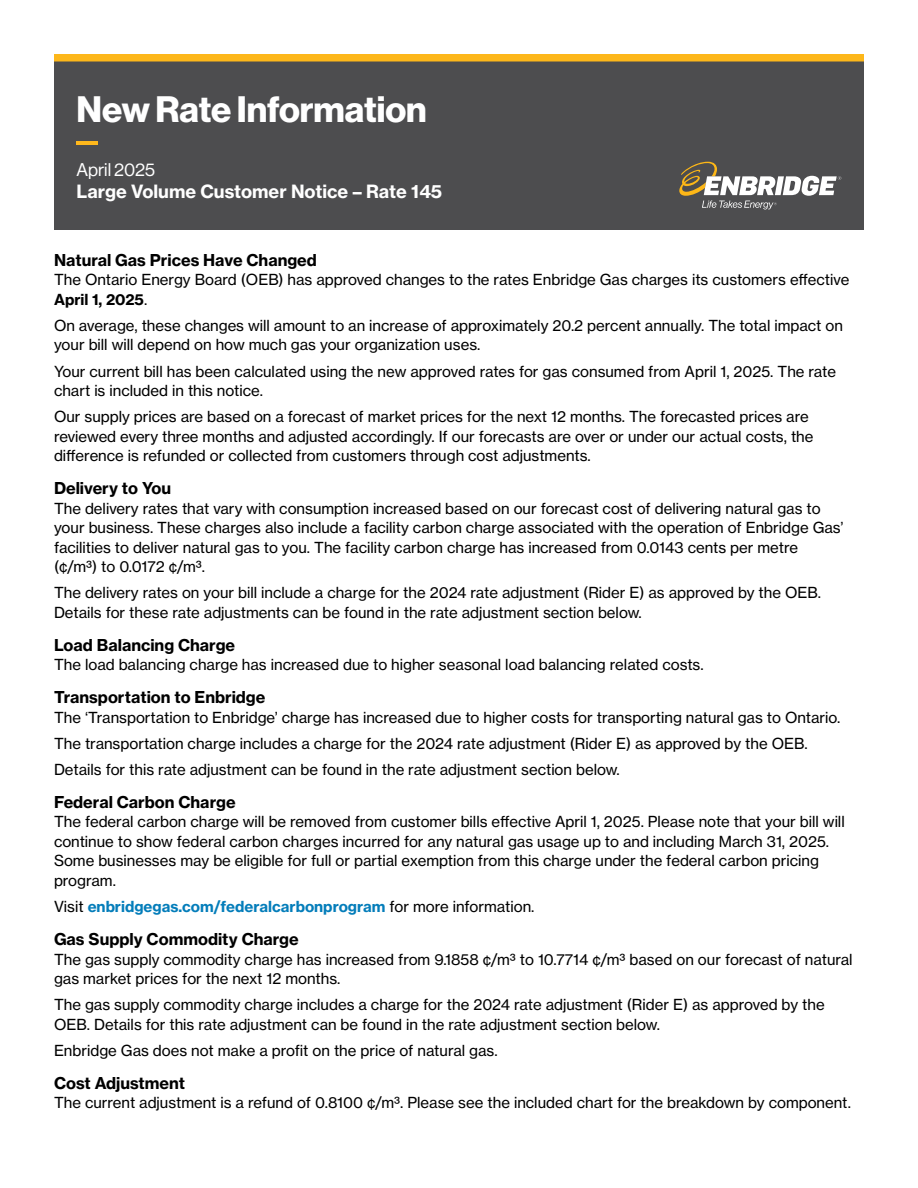
<style>
.page{position:relative;width:918px;height:1188px;background:#fff}
.page>*{position:absolute;margin:0;border:0;box-sizing:border-box;transform-origin:0 0}
.t1{font:36px "N Haas Grotesk DS Std 75 Bd";color:#fff}
.t2{font:18px "N Haas Grotesk TX Std 75 Bd";color:#fff}
.Date{font:18px "N Haas Grotesk DS Std 55 Rg";color:#fff}
.Heading{font:16.2px "N Haas Grotesk TX Std 75 Bd";color:#000}
.Body{font:15px/19.5px "N Haas Grotesk TX Std 55 Rg";color:#000}
.Body-2{font:15px "N Haas Grotesk TX Std 75 Bd";color:#047dba}
.s1{font-family:"N Haas Grotesk TX Std 75 Bd"}
.s2{font-family:"N Haas Grotesk TX Std 55 Rg";color:#000}
</style>
<div class="page">
<div style="left:54px;top:62px;width:810px;height:168px;background:#4d4d4f"></div>
<hr style="left:76px;top:141px;width:22px;height:4px;background:#ffb81c">
<svg style="left:679px;top:162px;width:162px;height:47px"></svg>
<div style="left:54px;top:54px;width:810px;height:8px;background:#fdb71a"></div>
<p class="t1" style="left:76px;top:88px;width:352px">New Rate Information</p>
<p class="Date" style="left:76px;top:160px;width:80px">April 2025</p>
<p class="t2" style="left:76px;top:180px;width:367px">Large Volume Customer Notice – Rate 145</p>
<p class="Heading" style="left:54px;top:249px;width:264px">Natural Gas Prices Have Changed</p>
<p class="Body" style="left:54px;top:270px;width:797px">The Ontario Energy Board (OEB) has approved changes to the rates Enbridge Gas charges its customers effective<br><span class="s1">April 1, 2025</span>.</p>
<p class="Body" style="left:54px;top:316px;width:791px">On average, these changes will amount to an increase of approximately 20.2 percent annually. The total impact on your bill will depend on how much gas your organization uses.</p>
<p class="Body" style="left:54px;top:361px;width:784px">Your current bill has been calculated using the new approved rates for gas consumed from April 1, 2025. The rate chart is included in this notice.</p>
<p class="Body" style="left:54px;top:407px;width:761px">Our supply prices are based on a forecast of market prices for the next 12 months. The forecasted prices are reviewed every three months and adjusted accordingly. If our forecasts are over or under our actual costs, the difference is refunded or collected from customers through cost adjustments.</p>
<p class="Heading" style="left:54px;top:478px;width:119px">Delivery to You</p>
<p class="Body" style="left:54px;top:498px;width:791px">The delivery rates that vary with consumption increased based on our forecast cost of delivering natural gas to your business. These charges also include a facility carbon charge associated with the operation of Enbridge Gas’ facilities to deliver natural gas to you. The facility carbon charge has increased from 0.0143 cents per metre (¢/m³) to 0.0172 ¢/m³.</p>
<p class="Body" style="left:54px;top:583px;width:769px">The delivery rates on your bill include a charge for the 2024 rate adjustment (Rider E) as approved by the OEB.<br>Details for these rate adjustments can be found in the rate adjustment section below.</p>
<p class="Heading" style="left:54px;top:635px;width:183px">Load Balancing Charge</p>
<p class="Body" style="left:54px;top:655px;width:651px">The load balancing charge has increased due to higher seasonal load balancing related costs.</p>
<p class="Heading" style="left:54px;top:687px;width:213px">Transportation to Enbridge</p>
<p class="Body" style="left:54px;top:707px;width:788px">The ‘Transportation to Enbridge’ charge has increased due to higher costs for transporting natural gas to Ontario.</p>
<p class="Body" style="left:54px;top:734px;width:755px">The transportation charge includes a charge for the 2024 rate adjustment (Rider E) as approved by the OEB.</p>
<p class="Body" style="left:54px;top:760px;width:567px">Details for this rate adjustment can be found in the rate adjustment section below.</p>
<p class="Heading" style="left:54px;top:792px;width:183px">Federal Carbon Charge</p>
<p class="Body" style="left:54px;top:812px;width:792px">The federal carbon charge will be removed from customer bills effective April 1, 2025. Please note that your bill will continue to show federal carbon charges incurred for any natural gas usage up to and including March 31, 2025.<br>Some businesses may be eligible for full or partial exemption from this charge under the federal carbon pricing program.</p>
<p class="Body-2" style="left:54px;top:897px;width:482px"><span class="s2">Visit</span> enbridgegas.com/federalcarbonprogram <span class="s2">for more information.</span></p>
<p class="Heading" style="left:54px;top:929px;width:246px">Gas Supply Commodity Charge</p>
<p class="Body" style="left:54px;top:949px;width:800px">The gas supply commodity charge has increased from 9.1858 ¢/m³ to 10.7714 ¢/m³ based on our forecast of natural gas market prices for the next 12 months.</p>
<p class="Body" style="left:54px;top:995px;width:772px">The gas supply commodity charge includes a charge for the 2024 rate adjustment (Rider E) as approved by the<br>OEB. Details for this rate adjustment can be found in the rate adjustment section below.</p>
<p class="Body" style="left:54px;top:1041px;width:445px">Enbridge Gas does not make a profit on the price of natural gas.</p>
<p class="Heading" style="left:54px;top:1073px;width:132px">Cost Adjustment</p>
<p class="Body" style="left:54px;top:1093px;width:798px">The current adjustment is a refund of 0.8100 ¢/m³. Please see the included chart for the breakdown by component.</p>
</div>
